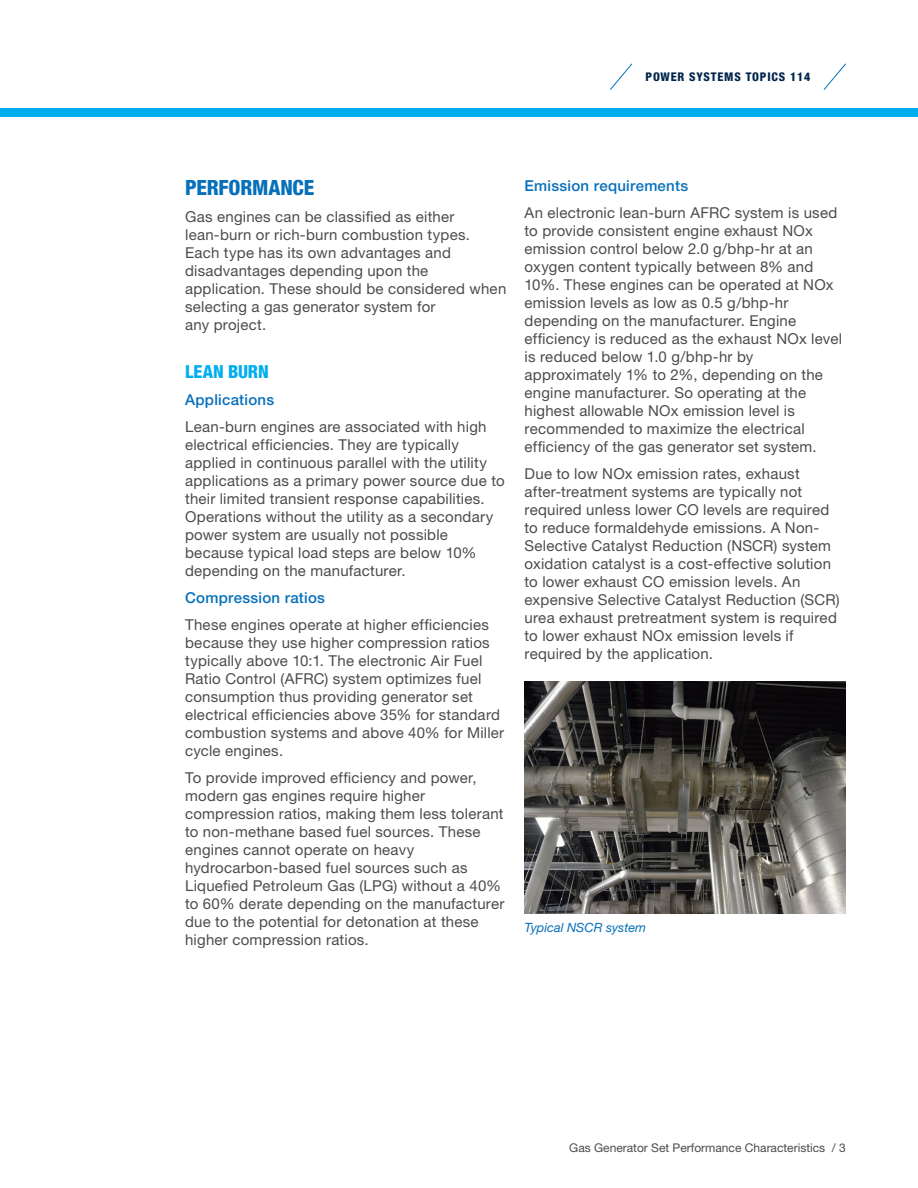
<style>
.page{position:relative;width:918px;height:1188px;background:#fff}
.page>*{position:absolute;margin:0;border:0;box-sizing:border-box;transform-origin:0 0}
.Subhead{font:800 condensed 21px "Helvetica Neue LT Pro";letter-spacing:-.01em;color:#0770ba}
.Subhead-2{font:800 condensed 18px "Helvetica Neue LT Pro";letter-spacing:-.005em;color:#00aeef}
.Body_Copy{font:15px/18px "Helvetica Neue LT Pro";letter-spacing:.015em;color:#4b4c4d}
.Body_Copy-2{font:500 15px "Helvetica Neue LT Pro";letter-spacing:.015em;color:#0770ba}
.t1{font:italic 12.75px "Helvetica Neue LT Pro";color:#0770ba}
.t2{font:12px "Helvetica Neue LT Pro";color:#4b4c4d}
.t3{font:800 condensed 12px "Helvetica Neue LT Pro";letter-spacing:.07em;color:#00254c}
</style>
<div class="page">
<div style="left:0;top:108px;width:918px;height:9px;background:#00aeef"></div>
<svg style="left:610px;top:63px;width:23px;height:27px"></svg>
<svg style="left:823px;top:63px;width:23px;height:27px"></svg>
<img style="left:525px;top:681px;width:321px;height:233px">
<p class="t3" style="left:646px;top:69px;width:166px">POWER SYSTEMS TOPICS 114</p>
<p class="Subhead" style="left:185px;top:175px;width:131px">PERFORMANCE</p>
<p class="Body_Copy" style="left:185px;top:208px;width:323px">Gas engines can be classified as either lean-burn or rich-burn combustion types.<br>Each type has its own advantages and disadvantages depending upon the application. These should be considered when selecting a gas generator system for<br>any project.</p>
<p class="Subhead-2" style="left:185px;top:361px;width:85px">LEAN BURN</p>
<p class="Body_Copy-2" style="left:185px;top:391px;width:90px">Applications</p>
<p class="Body_Copy" style="left:185px;top:418px;width:321px">Lean-burn engines are associated with high electrical efficiencies. They are typically applied in continuous parallel with the utility applications as a primary power source due to their limited transient response capabilities.<br>Operations without the utility as a secondary power system are usually not possible because typical load steps are below 10% depending on the manufacturer.</p>
<p class="Body_Copy-2" style="left:185px;top:589px;width:141px">Compression ratios</p>
<p class="Body_Copy" style="left:185px;top:616px;width:321px">These engines operate at higher efficiencies because they use higher compression ratios typically above 10:1. The electronic Air Fuel Ratio Control (AFRC) system optimizes fuel consumption thus providing generator set electrical efficiencies above 35% for standard combustion systems and above 40% for Miller cycle engines.</p>
<p class="Body_Copy" style="left:185px;top:769px;width:321px">To provide improved efficiency and power, modern gas engines require higher compression ratios, making them less tolerant to non-methane based fuel sources. These engines cannot operate on heavy hydrocarbon-based fuel sources such as Liquefied Petroleum Gas (LPG) without a 40% to 60% derate depending on the manufacturer due to the potential for detonation at these higher compression ratios.</p>
<p class="Body_Copy-2" style="left:525px;top:177px;width:165px">Emission requirements</p>
<p class="Body_Copy" style="left:525px;top:203px;width:319px">An electronic lean-burn AFRC system is used to provide consistent engine exhaust NOx emission control below 2.0 g/bhp-hr at an oxygen content typically between 8% and 10%. These engines can be operated at NOx emission levels as low as 0.5 g/bhp-hr depending on the manufacturer. Engine efficiency is reduced as the exhaust NOx level is reduced below 1.0 g/bhp-hr by approximately 1% to 2%, depending on the engine manufacturer. So operating at the highest allowable NOx emission level is recommended to maximize the electrical efficiency of the gas generator set system.</p>
<p class="Body_Copy" style="left:525px;top:464px;width:317px">Due to low NOx emission rates, exhaust after-treatment systems are typically not required unless lower CO levels are required to reduce formaldehyde emissions. A Non-Selective Catalyst Reduction (NSCR) system oxidation catalyst is a cost-effective solution to lower exhaust CO emission levels. An expensive Selective Catalyst Reduction (SCR) urea exhaust pretreatment system is required to lower exhaust NOx emission levels if required by the application.</p>
<p class="t1" style="left:525px;top:920px;width:123px">Typical NSCR system</p>
<p class="t2" style="left:569px;top:1140px;width:278px">Gas Generator Set Performance Characteristics / 3</p>
</div>
